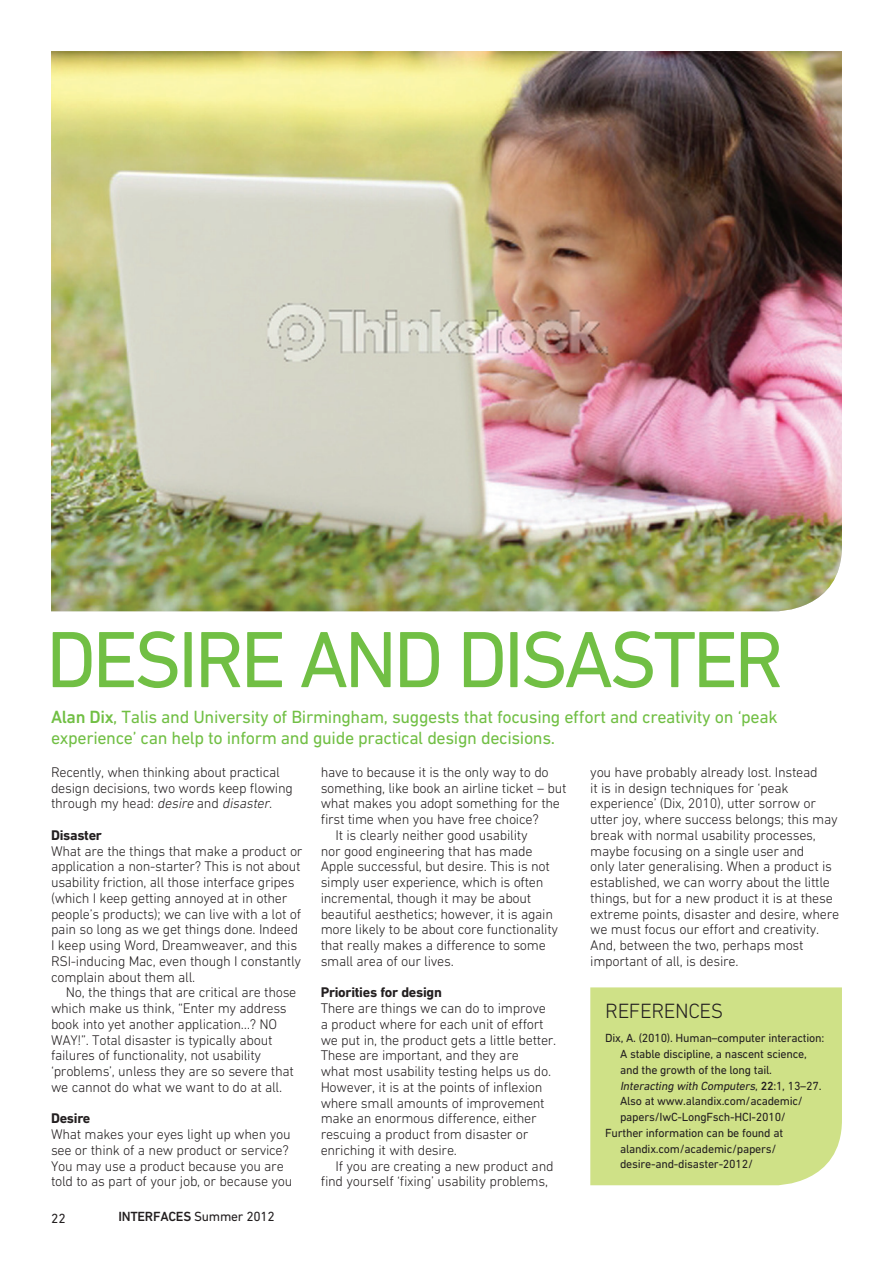
<style>
.page{position:relative;width:893px;height:1263px;background:#fff}
.page>*{position:absolute;margin:0;border:0;box-sizing:border-box;transform-origin:0 0}
.t1{font:81px "DIN Next LT Pro";letter-spacing:-.05em;color:#71bf44}
.box_title{font:300 21px "DIN Next LT Pro";letter-spacing:-.02em;color:#231f20}
.Intro{font:18px/21px "DIN Next LT Pro";letter-spacing:-.02em;color:#71bf44}
.body{font:300 14.25px/15.8px "DIN Next LT Pro";letter-spacing:-.02em;color:#231f20}
.body_first{font:300 14.25px/15.8px "DIN Next LT Pro";letter-spacing:-.02em;color:#231f20}
.subhead{font:700 14.25px "DIN Next LT Pro";letter-spacing:-.02em;color:#231f20}
.t2{font:500 13.5px "DIN Next LT Pro";letter-spacing:-.02em;color:#231f20}
.t3{font:13.5px "DIN Next LT Pro";color:#231f20}
.references{font:12px/15.8px "DIN Next LT Pro";letter-spacing:-.02em;color:#231f20}
.s1{font-weight:500}
.s2{font-style:italic}
.s3{font-weight:400}
</style>
<div class="page">
<div style="left:590px;top:987px;width:252px;height:198px;background:#cfe187"></div>
<img style="left:51px;top:51px;width:791px;height:560px">
<p class="t1" style="left:46px;top:613px;width:740px">DESIRE AND DISASTER</p>
<p class="Intro" style="left:51px;top:706px;width:728px"><span class="s1">Alan Dix</span>, Talis and University of Birmingham, suggests that focusing effort and creativity on ‘peak experience’ can help to inform and guide practical design decisions.</p>
<p class="body_first" style="left:51px;top:764px;width:243px">Recently, when thinking about practical design decisions, two words keep flowing through my head: <span class="s2">desire</span> and <span class="s2">disaster</span>.</p>
<p class="subhead" style="left:51px;top:827px;width:52px">Disaster</p>
<p class="body_first" style="left:51px;top:843px;width:253px">What are the things that make a product or application a non-starter? This is not about usability friction, all those interface gripes (which I keep getting annoyed at in other people’s products); we can live with a lot of pain so long as we get things done. Indeed I keep using Word, Dreamweaver, and this RSI-inducing Mac, even though I constantly complain about them all.</p>
<p class="body" style="left:51px;top:984px;width:247px;text-indent:15px">No, the things that are critical are those which make us think, “Enter my address book into yet another application…? NO WAY!”. Total disaster is typically about failures of functionality, not usability ‘problems’, unless they are so severe that we cannot do what we want to do at all.</p>
<p class="subhead" style="left:51px;top:1110px;width:41px">Desire</p>
<p class="body_first" style="left:51px;top:1126px;width:243px">What makes your eyes light up when you see or think of a new product or service?<br>You may use a product because you are told to as part of your job, or because you</p>
<p class="t3" style="left:51px;top:1210px;width:16px">22</p>
<p class="t2" style="left:118px;top:1209px;width:158px">INTERFACES <span class="s3">Summer 2012</span></p>
<p class="body_first" style="left:321px;top:764px;width:247px">have to because it is the only way to do something, like book an airline ticket – but what makes you adopt something for the first time when you have free choice?</p>
<p class="body" style="left:321px;top:827px;width:239px;text-indent:15px">It is clearly neither good usability<br>nor good engineering that has made Apple successful, but desire. This is not simply user experience, which is often incremental, though it may be about beautiful aesthetics; however, it is again more likely to be about core functionality that really makes a difference to some small area of our lives.</p>
<p class="subhead" style="left:321px;top:984px;width:123px">Priorities for design</p>
<p class="body_first" style="left:321px;top:1000px;width:237px">There are things we can do to improve a product where for each unit of effort we put in, the product gets a little better.<br>These are important, and they are<br>what most usability testing helps us do.<br>However, it is at the points of inflexion where small amounts of improvement make an enormous difference, either rescuing a product from disaster or enriching it with desire.</p>
<p class="body" style="left:321px;top:1158px;width:234px;text-indent:15px">If you are creating a new product and find yourself ‘fixing’ usability problems,</p>
<p class="body" style="left:590px;top:764px;width:250px">you have probably already lost. Instead<br>it is in design techniques for ‘peak experience’ (Dix, 2010), utter sorrow or utter joy, where success belongs; this may break with normal usability processes, maybe focusing on a single user and<br>only later generalising. When a product is established, we can worry about the little things, but for a new product it is at these extreme points, disaster and desire, where we must focus our effort and creativity.<br>And, between the two, perhaps most important of all, is desire.</p>
<p class="box_title" style="left:605px;top:999px;width:120px">REFERENCES</p>
<p class="references" style="left:620px;top:1030px;width:206px;text-indent:-15px">Dix, A. (2010). Human–computer interaction:<br>A stable discipline, a nascent science, and the growth of the long tail.<br><span class="s2">Interacting with Computers</span>, <span class="s1">2 2</span> : 1 , 1 3 – 2 7 .<br>Also at www.alandix.com/academic/ papers/IwC-LongFsch-HCI-2010/</p>
<p class="references" style="left:620px;top:1125px;width:165px;text-indent:-15px">Further information can be found at alandix.com/academic/papers/ desire-and-disaster-2012/</p>
</div>
